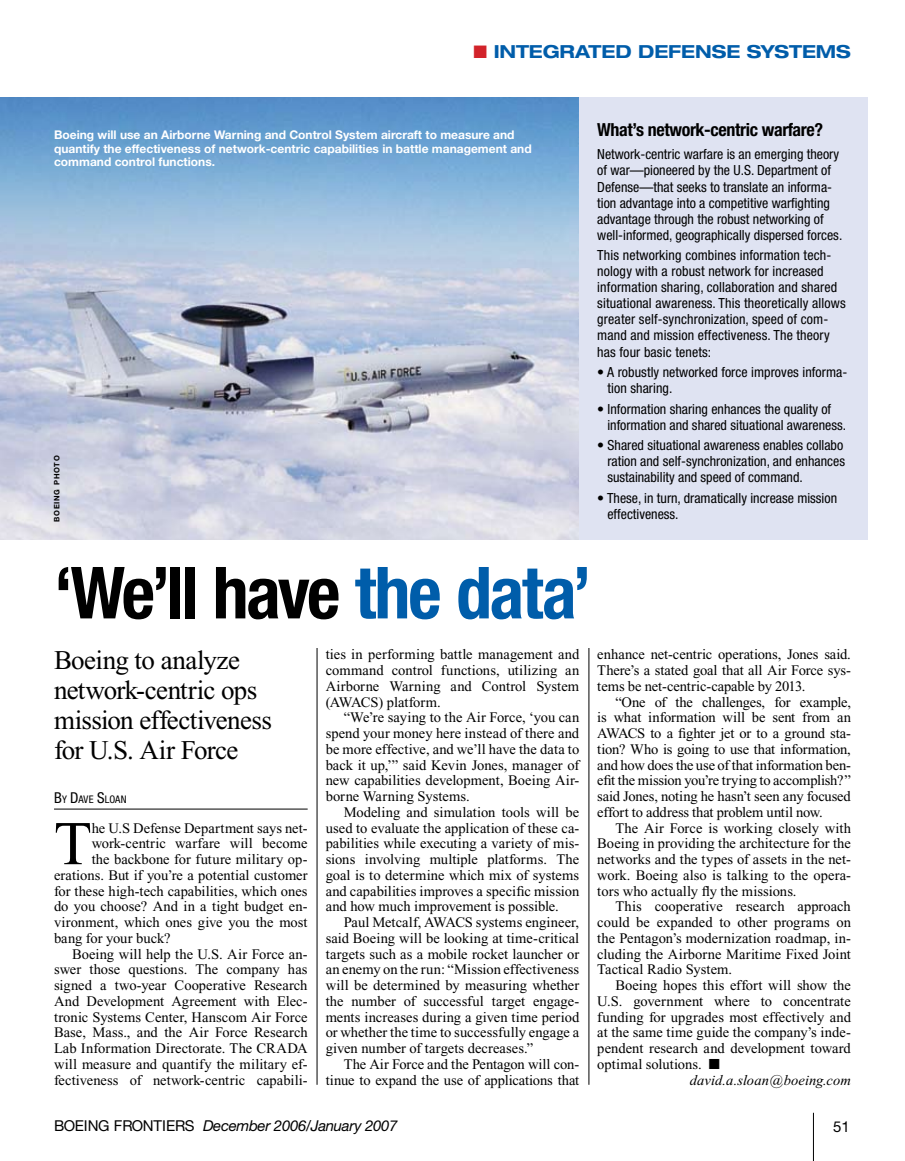
<style>
.page{position:relative;width:905px;height:1161px;background:#fff}
.page>*{position:absolute;margin:0;border:0;box-sizing:border-box;transform-origin:0 0}
.t1{font:700 condensed 72px "Helvetica Neue LT Std";letter-spacing:-.035em;color:#000}
.t2{font:62.1px "Times New Roman";color:#000}
.t3{font:27px/30px "Times New Roman";letter-spacing:-.025em;color:#000}
.t4{font:700 condensed 18px "Helvetica Neue LT Std";letter-spacing:-.02em;color:#000}
.t5{font:700 expanded 18px "Helvetica Neue LT Std";letter-spacing:-.01em;color:#005daa}
.t6{font:italic 15px "Helvetica Neue LT Std";letter-spacing:-.02em;color:#000}
.t7{font:15px "Helvetica Neue LT Std";color:#000}
.t8{font:14.55px/15.8px "Times New Roman";color:#000;text-align:justify}
.t9{font:italic 14.55px "Times New Roman";letter-spacing:.005em;color:#000}
.t10{font:condensed 13.95px/16px "Helvetica Neue LT Std";color:#000}
.t11{font:700 12px/13.5px "Helvetica Neue LT Std";color:#fff}
.t12{font:condensed 10.5px "Helvetica Neue LT Std";letter-spacing:.015em;color:#000}
.t13{font:700 7.5px "Helvetica Neue LT Std";letter-spacing:.1em;color:#000}
.s1{color:#d2232a}
.s2{color:#005daa}
.s3{font-size:15px}
.s4{font-style:normal}
</style>
<div class="page">
<hr style="left:813px;top:1113px;width:1px;height:48px;background:#000">
<img style="left:0;top:98px;width:579px;height:442px">
<hr style="left:54px;top:809px;width:254px;height:1px;background:#000">
<div style="left:579px;top:98px;width:288px;height:442px;background:#dfe3f2"></div>
<hr style="left:316px;top:648px;width:1px;height:437px;background:#000">
<hr style="left:588px;top:648px;width:1px;height:437px;background:#000">
<p class="t5" style="left:473px;top:41px;width:379px"><span class="s1">■</span> INTEGRATED DEFENSE SYSTEMS</p>
<p class="t11" style="left:54px;top:128px;width:479px">Boeing will use an Airborne Warning and Control System aircraft to measure and quantify the effectiveness of network-centric capabilities in battle management and command control functions.</p>
<p class="t13" style="left:52px;top:522px;width:68px;rotate:-90deg">Boeing photo</p>
<p class="t4" style="left:597px;top:119px;width:227px">What’s network-centric warfare?</p>
<p class="t10" style="left:597px;top:146px;width:246px">Network-centric warfare is an emerging theory of war—pioneered by the U.S. Department of Defense—that seeks to translate an informa&shy;tion advantage into a competitive warfighting advantage through the robust networking of well-informed, geographically dispersed forces.</p>
<p class="t10" style="left:597px;top:247px;width:250px">This networking combines information tech&shy;nology with a robust network for increased information sharing, collaboration and shared situational awareness. This theoretically allows greater self-synchronization, speed of com&shy;mand and mission effectiveness. The theory has four basic tenets:</p>
<p class="t10" style="left:607px;top:364px;width:241px;text-indent:-10px">• A robustly networked force improves informa&shy;tion sharing.</p>
<p class="t10" style="left:607px;top:401px;width:240px;text-indent:-10px">• Information sharing enhances the quality of information and shared situational awareness.</p>
<p class="t10" style="left:607px;top:437px;width:239px;text-indent:-10px">• Shared situational awareness enables collabo ration and self-synchronization, and enhances sustainability and speed of command.</p>
<p class="t10" style="left:607px;top:490px;width:231px;text-indent:-10px">• These, in turn, dramatically increase mission effectiveness.</p>
<h1 class="t1" style="left:54px;top:549px;width:539px">‘We’ll have <span class="s2">the data’</span></h1>
<h3 class="t3" style="left:54px;top:645px;width:219px">Boeing to analyze network-centric ops mission effectiveness for U.S. Air Force</h3>
<p class="t12" style="left:54px;top:793px;width:74px"><span class="s3">B</span>y <span class="s3">D</span>ave <span class="s3">S</span>loan</p>
<h2 class="t2" style="left:54px;top:810px;width:39px">T</h2>
<p class="t8" style="left:92px;top:820px;width:217px">he U.S Defense Department says net-</p>
<p class="t8" style="left:326px;top:647px;width:255px">ties in performing battle management and command control functions, utilizing an Airborne Warning and Control System (AWACS) platform.</p>
<p class="t8" style="left:326px;top:710px;width:255px;text-indent:18px">“We’re saying to the Air Force, ‘you can spend your money here instead of there and be more effective, and we’ll have the data to back it up,’” said Kevin Jones, manager of new capabilities development, Boeing Air&shy;borne Warning Systems.</p>
<p class="t8" style="left:326px;top:804px;width:255px;text-indent:18px">Modeling and simulation tools will be used to evaluate the application of these ca&shy;pabilities while executing a variety of mis&shy;sions involving multiple platforms. The goal is to determine which mix of systems and capabilities improves a specific mission and how much improvement is possible.</p>
<p class="t8" style="left:326px;top:914px;width:255px;text-indent:18px">Paul Metcalf, AWACS systems engineer, said Boeing will be looking at time-critical targets such as a mobile rocket launcher or an enemy on the run: “Mission effectiveness will be determined by measuring whether the number of successful target engage&shy;ments increases during a given time period or whether the time to successfully engage a given number of targets decreases.”</p>
<p class="t8" style="left:326px;top:1056px;width:255px;text-align:right">The Air Force and the Pentagon will con&shy;tinue to expand the use of applications that</p>
<p class="t8" style="left:92px;top:836px;width:217px">work-centric warfare will become</p>
<p class="t8" style="left:92px;top:852px;width:217px">the backbone for future military op-</p>
<p class="t8" style="left:54px;top:867px;width:255px">erations. But if you’re a potential customer</p>
<p class="t8" style="left:54px;top:883px;width:255px">for these high-tech capabilities, which ones</p>
<p class="t8" style="left:54px;top:899px;width:255px">do you choose? And in a tight budget en-</p>
<p class="t8" style="left:54px;top:915px;width:255px">vironment, which ones give you the most</p>
<p class="t8" style="left:54px;top:930px;width:118px">bang for your buck?</p>
<p class="t8" style="left:72px;top:946px;width:237px">Boeing will help the U.S. Air Force an-</p>
<p class="t8" style="left:54px;top:962px;width:255px">swer those questions. The company has</p>
<p class="t8" style="left:54px;top:978px;width:255px">signed a two-year Cooperative Research</p>
<p class="t8" style="left:54px;top:993px;width:255px">And Development Agreement with Elec-</p>
<p class="t8" style="left:54px;top:1009px;width:255px">tronic Systems Center, Hanscom Air Force</p>
<p class="t8" style="left:54px;top:1025px;width:255px">Base, Mass., and the Air Force Research</p>
<p class="t8" style="left:54px;top:1041px;width:255px">Lab Information Directorate. The CRADA</p>
<p class="t8" style="left:54px;top:1056px;width:255px">will measure and quantify the military ef-</p>
<p class="t8" style="left:54px;top:1072px;width:255px">fectiveness of network-centric capabili-</p>
<p class="t8" style="left:597px;top:647px;width:255px">enhance net-centric operations, Jones said.<br>There’s a stated goal that all Air Force sys&shy;tems be net-centric-capable by 2013.</p>
<p class="t8" style="left:597px;top:694px;width:255px;text-indent:18px">“One of the challenges, for example, is what information will be sent from an AWACS to a fighter jet or to a ground sta&shy;tion? Who is going to use that information, and how does the use of that information ben&shy;efit the mission you’re trying to accomplish?” said Jones, noting he hasn’t seen any focused effort to address that problem until now.</p>
<p class="t8" style="left:597px;top:820px;width:255px;text-indent:18px">The Air Force is working closely with Boeing in providing the architecture for the networks and the types of assets in the net&shy;work. Boeing also is talking to the opera&shy;tors who actually fly the missions.</p>
<p class="t8" style="left:597px;top:899px;width:255px;text-indent:18px">This cooperative research approach could be expanded to other programs on the Pentagon’s modernization roadmap, in&shy;cluding the Airborne Maritime Fixed Joint Tactical Radio System.</p>
<p class="t8" style="left:615px;top:977px;width:237px">Boeing hopes this effort will show the</p>
<p class="t8" style="left:597px;top:993px;width:255px">U.S. government where to concentrate</p>
<p class="t8" style="left:597px;top:1009px;width:255px">funding for upgrades most effectively and</p>
<p class="t8" style="left:597px;top:1025px;width:255px">at the same time guide the company’s inde-</p>
<p class="t8" style="left:597px;top:1040px;width:255px">pendent research and development toward</p>
<p class="t8" style="left:597px;top:1056px;width:124px">optimal solutions. ■</p>
<p class="t9" style="left:689px;top:1072px;width:163px">david.a.sloan@boeing.com</p>
<p class="t6" style="left:54px;top:1117px;width:345px"><span class="s4">BOEING FRONTIERS</span> December 2006/January 2007</p>
<p class="t7" style="left:833px;top:1118px;width:8px">51</p>
</div>
